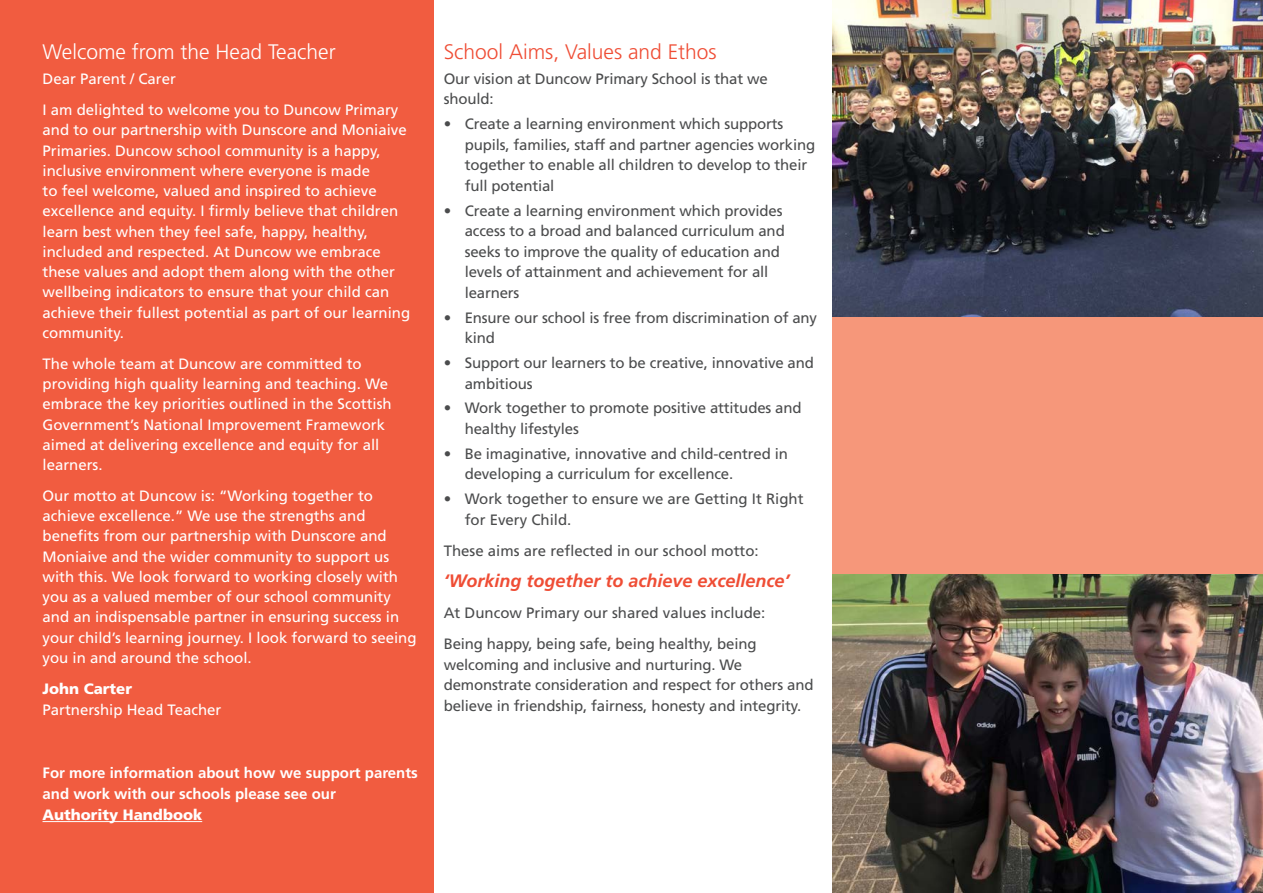
<style>
.page{position:relative;width:1263px;height:893px;background:#fff}
.page>*{position:absolute;margin:0;border:0;box-sizing:border-box;transform-origin:0 0}
.t1{font:300 21px "Frutiger";color:#fff}
.t2{font:300 21px "Frutiger";color:#ef4d35}
.Body{font:italic 700 18px "Frutiger";color:#ef4d35}
.Body-2{font:15px/20.2px "Frutiger";color:#fff}
.Bullets{font:15px/20.5px "Frutiger";letter-spacing:-.01em;color:#4b4c4d}
.Body-3{font:15px/20.7px "Frutiger";letter-spacing:-.01em;color:#4b4c4d}
.Body-4{font:700 15px/21px "Frutiger";color:#fff}
.Body-5{font:900 15px "Frutiger";color:#fff}
.s1{font-weight:900}
</style>
<div class="page">
<div style="left:0;top:0;width:433px;height:893px;background:#f15c40"></div>
<hr style="left:43px;top:821px;width:159px;height:1px;background:#fff">
<img style="left:832px;top:574px;width:431px;height:319px">
<img style="left:832px;top:0;width:431px;height:317px">
<div style="left:832px;top:317px;width:431px;height:257px;background:#f6977a"></div>
<h2 class="t1" style="left:43px;top:40px;width:295px">Welcome from the Head Teacher</h2>
<p class="Body-2" style="left:43px;top:69px;width:135px">Dear Parent / Carer</p>
<p class="Body-2" style="left:43px;top:100px;width:369px">I am delighted to welcome you to Duncow Primary and to our partnership with Dunscore and Moniaive Primaries. Duncow school community is a happy, inclusive environment where everyone is made<br>to feel welcome, valued and inspired to achieve excellence and equity. I firmly believe that children learn best when they feel safe, happy, healthy, included and respected. At Duncow we embrace these values and adopt them along with the other wellbeing indicators to ensure that your child can achieve their fullest potential as part of our learning community.</p>
<p class="Body-2" style="left:43px;top:353px;width:351px">The whole team at Duncow are committed to providing high quality learning and teaching. We embrace the key priorities outlined in the Scottish Government’s National Improvement Framework aimed at delivering excellence and equity for all learners.</p>
<p class="Body-2" style="left:43px;top:485px;width:375px">Our motto at Duncow is: “Working together to achieve excellence.” We use the strengths and benefits from our partnership with Dunscore and Moniaive and the wider community to support us with this. We look forward to working closely with you as a valued member of our school community and an indispensable partner in ensuring success in your child’s learning journey. I look forward to seeing you in and around the school.</p>
<p class="Body-5" style="left:43px;top:679px;width:91px">John Carter</p>
<p class="Body-2" style="left:43px;top:699px;width:180px">Partnership Head Teacher</p>
<p class="Body-4" style="left:43px;top:762px;width:377px">For more information about how we support parents and work with our schools please see our<br><span class="s1">Authority Handbook</span></p>
<h2 class="t2" style="left:444px;top:40px;width:275px">School Aims, Values and Ethos</h2>
<p class="Body-3" style="left:444px;top:68px;width:326px">Our vision at Duncow Primary School is that we should:</p>
<p class="Bullets" style="left:465px;top:114px;width:352px;text-indent:-21px">• Create a learning environment which supports pupils, families, staff and partner agencies working together to enable all children to develop to their full potential</p>
<p class="Bullets" style="left:465px;top:200px;width:322px;text-indent:-21px">• Create a learning environment which provides access to a broad and balanced curriculum and seeks to improve the quality of education and levels of attainment and achievement for all learners</p>
<p class="Bullets" style="left:465px;top:307px;width:354px;text-indent:-21px">• Ensure our school is free from discrimination of any kind</p>
<p class="Bullets" style="left:465px;top:352px;width:351px;text-indent:-21px">• Support our learners to be creative, innovative and ambitious</p>
<p class="Bullets" style="left:465px;top:398px;width:338px;text-indent:-21px">• Work together to promote positive attitudes and healthy lifestyles</p>
<p class="Bullets" style="left:465px;top:443px;width:325px;text-indent:-21px">• Be imaginative, innovative and child-centred in developing a curriculum for excellence.</p>
<p class="Bullets" style="left:465px;top:488px;width:340px;text-indent:-21px">• Work together to ensure we are Getting It Right for Every Child.</p>
<p class="Body-3" style="left:444px;top:540px;width:317px">These aims are reflected in our school motto:</p>
<p class="Body" style="left:444px;top:570px;width:347px">‘Working together to achieve excellence’</p>
<p class="Body-3" style="left:444px;top:602px;width:323px">At Duncow Primary our shared values include:</p>
<p class="Body-3" style="left:444px;top:634px;width:371px">Being happy, being safe, being healthy, being welcoming and inclusive and nurturing. We demonstrate consideration and respect for others and believe in friendship, fairness, honesty and integrity.</p>
</div>
